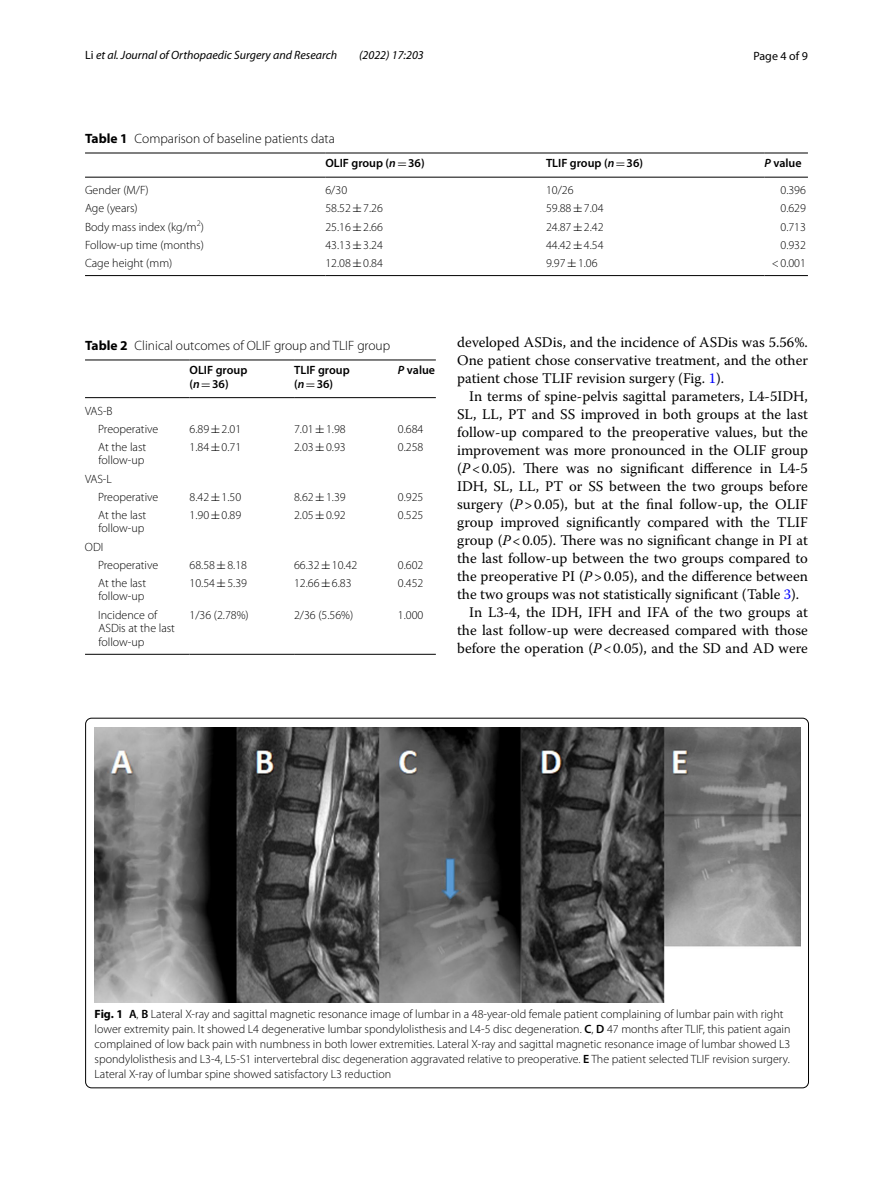
<style>
.page{position:relative;width:893px;height:1187px;background:#fff}
.page>*{position:absolute;margin:0;border:0;box-sizing:border-box;transform-origin:0 0}
.t1{font:14.7px/18px "Warnock Pro";color:#000;text-align:justify}
.t2{font:300 13.5px "Myriad Pro";color:#000}
.t3{font:300 12px/13.5px "Myriad Pro";color:#000}
.t4{font:600 12px/13.5px "Myriad Pro";color:#000}
.t5{font:italic 12px "Myriad Pro";color:#000}
.t6{font:12px "Myriad Pro";color:#000}
.s1{font-style:normal}
.s2{font-weight:700}
.s3{font-style:italic}
.s4{font-family:"MTSY";font-weight:400}
.s5{color:#00f}
.s6{font-weight:600}
</style>
<div class="page">
<hr style="left:85px;top:153px;width:240px;height:1px;background:#000">
<hr style="left:85px;top:177px;width:240px;height:1px;background:#000">
<hr style="left:325px;top:153px;width:221px;height:1px;background:#000">
<hr style="left:325px;top:177px;width:221px;height:1px;background:#000">
<hr style="left:546px;top:153px;width:218px;height:1px;background:#000">
<hr style="left:546px;top:177px;width:218px;height:1px;background:#000">
<hr style="left:764px;top:153px;width:44px;height:1px;background:#000">
<hr style="left:764px;top:177px;width:44px;height:1px;background:#000">
<hr style="left:85px;top:275px;width:240px;height:1px;background:#000">
<hr style="left:325px;top:275px;width:221px;height:1px;background:#000">
<hr style="left:546px;top:275px;width:218px;height:1px;background:#000">
<hr style="left:764px;top:275px;width:44px;height:1px;background:#000">
<hr style="left:85px;top:360px;width:105px;height:1px;background:#000">
<hr style="left:85px;top:397px;width:105px;height:1px;background:#000">
<hr style="left:190px;top:360px;width:104px;height:1px;background:#000">
<hr style="left:190px;top:397px;width:104px;height:1px;background:#000">
<hr style="left:294px;top:360px;width:104px;height:1px;background:#000">
<hr style="left:294px;top:397px;width:104px;height:1px;background:#000">
<hr style="left:398px;top:360px;width:38px;height:1px;background:#000">
<hr style="left:398px;top:397px;width:38px;height:1px;background:#000">
<hr style="left:85px;top:654px;width:105px;height:1px;background:#000">
<hr style="left:190px;top:654px;width:104px;height:1px;background:#000">
<hr style="left:294px;top:654px;width:104px;height:1px;background:#000">
<hr style="left:398px;top:654px;width:38px;height:1px;background:#000">
<img style="left:94px;top:727px;width:706px;height:275px">
<p class="t5" style="left:85px;top:48px;width:254px"><span class="s1">Li</span> et al. Journal of Orthopaedic Surgery and Research</p>
<p class="t5" style="left:359px;top:48px;width:66px">(2022) 17:203</p>
<p class="t6" style="left:753px;top:48px;width:56px">Page 4 of 9</p>
<p class="t2" style="left:85px;top:131px;width:251px"><span class="s2">Table 1</span> Comparison of baseline patients data</p>
<p class="t4" style="left:325px;top:156px;width:101px">OLIF group (<span class="s3">n</span><span class="s4">=</span>36)</p>
<p class="t4" style="left:546px;top:156px;width:99px">TLIF group (<span class="s3">n</span><span class="s4">=</span>36)</p>
<p class="t4" style="left:764px;top:156px;width:39px"><span class="s3">P</span> value</p>
<p class="t3" style="left:85px;top:184px;width:65px">Gender (M/F)</p>
<p class="t3" style="left:325px;top:184px;width:23px">6/30</p>
<p class="t3" style="left:546px;top:184px;width:29px">10/26</p>
<p class="t3" style="left:780px;top:184px;width:27px">0.396</p>
<p class="t3" style="left:85px;top:202px;width:54px">Age (years)</p>
<p class="t3" style="left:325px;top:202px;width:59px">58.52<span class="s4">±</span>7.26</p>
<p class="t3" style="left:546px;top:202px;width:59px">59.88<span class="s4">±</span>7.04</p>
<p class="t3" style="left:780px;top:202px;width:27px">0.629</p>
<p class="t3" style="left:85px;top:220px;width:121px">Body mass index (kg/m<sup>2</sup>)</p>
<p class="t3" style="left:325px;top:220px;width:59px">25.16<span class="s4">±</span>2.66</p>
<p class="t3" style="left:546px;top:220px;width:59px">24.87<span class="s4">±</span>2.42</p>
<p class="t3" style="left:780px;top:220px;width:27px">0.713</p>
<p class="t3" style="left:85px;top:238px;width:120px">Follow-up time (months)</p>
<p class="t3" style="left:325px;top:238px;width:59px">43.13<span class="s4">±</span>3.24</p>
<p class="t3" style="left:546px;top:238px;width:59px">44.42<span class="s4">±</span>4.54</p>
<p class="t3" style="left:780px;top:238px;width:27px">0.932</p>
<p class="t3" style="left:85px;top:256px;width:89px">Cage height (mm)</p>
<p class="t3" style="left:325px;top:256px;width:59px">12.08<span class="s4">±</span>0.84</p>
<p class="t3" style="left:546px;top:256px;width:53px">9.97<span class="s4">±</span>1.06</p>
<p class="t3" style="left:772px;top:256px;width:36px">&lt;0.001</p>
<p class="t2" style="left:85px;top:338px;width:307px"><span class="s2">Table 2</span> Clinical outcomes of OLIF group and TLIF group</p>
<p class="t4" style="left:190px;top:363px;width:59px">OLIF group (<span class="s3">n</span><span class="s4">=</span>36)</p>
<p class="t4" style="left:294px;top:363px;width:57px">TLIF group (<span class="s3">n</span><span class="s4">=</span>36)</p>
<p class="t4" style="left:398px;top:363px;width:39px"><span class="s3">P</span> value</p>
<p class="t3" style="left:98px;top:402px;width:62px;line-height:18.1px;text-indent:-13px">VAS-B<br>Preoperative</p>
<p class="t3" style="left:190px;top:422px;width:53px">6.89<span class="s4">±</span>2.01</p>
<p class="t3" style="left:294px;top:422px;width:53px">7.01<span class="s4">±</span>1.98</p>
<p class="t3" style="left:398px;top:422px;width:27px">0.684</p>
<p class="t3" style="left:98px;top:440px;width:50px">At the last follow-up</p>
<p class="t3" style="left:190px;top:440px;width:53px">1.84<span class="s4">±</span>0.71</p>
<p class="t3" style="left:294px;top:440px;width:53px">2.03<span class="s4">±</span>0.93</p>
<p class="t3" style="left:398px;top:440px;width:27px">0.258</p>
<p class="t3" style="left:98px;top:470px;width:62px;line-height:18.1px;text-indent:-13px">VAS-L<br>Preoperative</p>
<p class="t3" style="left:190px;top:490px;width:53px">8.42<span class="s4">±</span>1.50</p>
<p class="t3" style="left:294px;top:490px;width:53px">8.62<span class="s4">±</span>1.39</p>
<p class="t3" style="left:398px;top:490px;width:27px">0.925</p>
<p class="t3" style="left:98px;top:508px;width:50px">At the last follow-up</p>
<p class="t3" style="left:190px;top:508px;width:53px">1.90<span class="s4">±</span>0.89</p>
<p class="t3" style="left:294px;top:508px;width:53px">2.05<span class="s4">±</span>0.92</p>
<p class="t3" style="left:398px;top:508px;width:27px">0.525</p>
<p class="t3" style="left:98px;top:537px;width:62px;line-height:18.1px;text-indent:-13px">ODI<br>Preoperative</p>
<p class="t3" style="left:190px;top:558px;width:59px">68.58<span class="s4">±</span>8.18</p>
<p class="t3" style="left:294px;top:558px;width:65px">66.32<span class="s4">±</span>10.42</p>
<p class="t3" style="left:398px;top:558px;width:27px">0.602</p>
<p class="t3" style="left:98px;top:576px;width:50px">At the last follow-up</p>
<p class="t3" style="left:190px;top:576px;width:59px">10.54<span class="s4">±</span>5.39</p>
<p class="t3" style="left:294px;top:576px;width:59px">12.66<span class="s4">±</span>6.83</p>
<p class="t3" style="left:398px;top:576px;width:27px">0.452</p>
<p class="t3" style="left:98px;top:608px;width:78px">Incidence of<br>ASDis at the last follow-up</p>
<p class="t3" style="left:190px;top:608px;width:61px">1/36 (2.78%)</p>
<p class="t3" style="left:294px;top:608px;width:61px">2/36 (5.56%)</p>
<p class="t3" style="left:398px;top:608px;width:27px">1.000</p>
<p class="t1" style="left:457px;top:333px;width:352px">developed ASDis, and the incidence of ASDis was 5.56%.<br>One patient chose conservative treatment, and the other patient chose TLIF revision surgery (Fig. <span class="s5">1</span>).</p>
<p class="t1" style="left:469px;top:387px;width:340px">In terms of spine-pelvis sagittal parameters, L4-5IDH,</p>
<p class="t1" style="left:457px;top:405px;width:352px">SL, LL, PT and SS improved in both groups at the last</p>
<p class="t1" style="left:457px;top:423px;width:352px">follow-up compared to the preoperative values, but the</p>
<p class="t1" style="left:457px;top:441px;width:352px">improvement was more pronounced in the OLIF group</p>
<p class="t1" style="left:457px;top:459px;width:352px">(<span class="s3">P</span>&lt;0.05). There was no significant difference in L4-5</p>
<p class="t1" style="left:457px;top:477px;width:352px">IDH, SL, LL, PT or SS between the two groups before</p>
<p class="t1" style="left:457px;top:495px;width:352px">surgery (<span class="s3">P</span>&gt;0.05), but at the final follow-up, the OLIF</p>
<p class="t1" style="left:457px;top:513px;width:352px">group improved significantly compared with the TLIF</p>
<p class="t1" style="left:457px;top:531px;width:352px">group (<span class="s3">P</span>&lt;0.05). There was no significant change in PI at</p>
<p class="t1" style="left:457px;top:549px;width:352px">the last follow-up between the two groups compared to</p>
<p class="t1" style="left:457px;top:567px;width:352px">the preoperative PI (<span class="s3">P</span>&gt;0.05), and the difference between</p>
<p class="t1" style="left:457px;top:585px;width:344px">the two groups was not statistically significant (Table <span class="s5">3</span>).</p>
<p class="t1" style="left:469px;top:603px;width:340px">In L3-4, the IDH, IFH and IFA of the two groups at</p>
<p class="t1" style="left:457px;top:621px;width:352px">the last follow-up were decreased compared with those</p>
<p class="t1" style="left:457px;top:639px;width:352px">before the operation (<span class="s3">P</span>&lt;0.05), and the SD and AD were</p>
<p class="t3" style="left:95px;top:1006px;width:697px;line-height:15px"><span class="s2">Fig. 1</span> <span class="s6">A</span>, <span class="s6">B</span> Lateral X-ray and sagittal magnetic resonance image of lumbar in a 48-year-old female patient complaining of lumbar pain with right lower extremity pain. It showed L4 degenerative lumbar spondylolisthesis and L4-5 disc degeneration. <span class="s6">C</span>, <span class="s6">D</span> 47 months after TLIF, this patient again complained of low back pain with numbness in both lower extremities. Lateral X-ray and sagittal magnetic resonance image of lumbar showed L3 spondylolisthesis and L3-4, L5-S1 intervertebral disc degeneration aggravated relative to preoperative. <span class="s6">E</span> The patient selected TLIF revision surgery.<br>Lateral X-ray of lumbar spine showed satisfactory L3 reduction</p>
</div>
